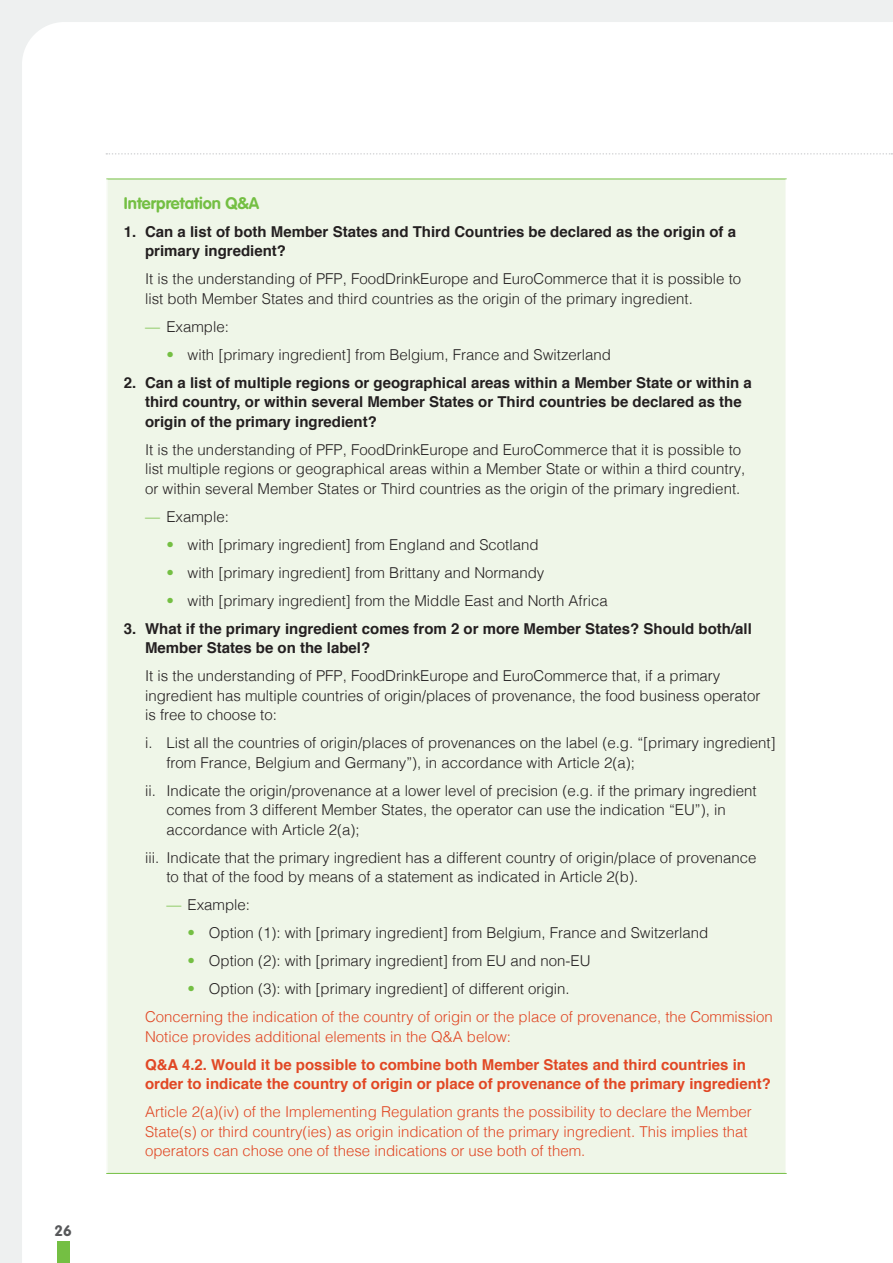
<style>
.page{position:relative;width:893px;height:1263px;background:#fff}
.page>*{position:absolute;margin:0;border:0;box-sizing:border-box;transform-origin:0 0}
.t1{font:700 16.5px "VAG Rounded Std";color:#74bf43}
.t2{font:300 15px/19.5px "Helvetica";color:#231f20}
.t3{font:300 15px/19.5px "Helvetica";color:#e14724}
.t4{font:700 15px/19.5px "Helvetica";color:#231f20}
.t5{font:700 15px/19.5px "Helvetica";color:#e14724}
.t6{font:700 15px "VAG Rounded Std";color:#57585a}
.s1{color:#74bf43}
.s2{color:#231f20}
</style>
<div class="page">
<div style="left:0;top:0;width:892px;height:1263px;background:#eef0f0"></div>
<div style="left:22px;top:22px;width:871px;height:1241px;background:#fff"></div>
<div style="left:57px;top:1242px;width:12px;height:21px;background:#74bf43"></div>
<svg style="left:106px;top:153px;width:786px;height:2px"></svg>
<div style="left:107px;top:179px;width:679px;height:994px;background:#eff6e8"></div>
<hr style="left:106px;top:179px;width:681px;height:1px;background:#74bf43">
<hr style="left:106px;top:1173px;width:681px;height:1px;background:#74bf43">
<hr style="left:106px;top:179px;width:1px;height:994px;background:#fff">
<hr style="left:785px;top:179px;width:2px;height:994px;background:#fff">
<p class="t6" style="left:54px;top:1222px;width:19px">26</p>
<p class="t1" style="left:124px;top:193px;width:137px">Interpretation Q&amp;A</p>
<p class="t4" style="left:145px;top:222px;width:592px;text-indent:-21px">1. Can a list of both Member States and Third Countries be declared as the origin of a primary ingredient?</p>
<p class="t2" style="left:145px;top:268px;width:598px">It is the understanding of PFP, FoodDrinkEurope and EuroCommerce that it is possible to list both Member States and third countries as the origin of the primary ingredient.</p>
<p class="t2" style="left:145px;top:316px;width:85px"><span class="s1">—</span> Example:</p>
<p class="t2" style="left:166px;top:344px;width:446px"><span class="s1">•</span> with [primary ingredient] from Belgium, France and Switzerland</p>
<p class="t4" style="left:145px;top:373px;width:608px;text-indent:-21px">2. Can a list of multiple regions or geographical areas within a Member State or within a third country, or within several Member States or Third countries be declared as the origin of the primary ingredient?</p>
<p class="t2" style="left:145px;top:439px;width:602px">It is the understanding of PFP, FoodDrinkEurope and EuroCommerce that it is possible to list multiple regions or geographical areas within a Member State or within a third country, or within several Member States or Third countries as the origin of the primary ingredient.</p>
<p class="t2" style="left:145px;top:506px;width:85px"><span class="s1">—</span> Example:</p>
<p class="t2" style="left:166px;top:534px;width:374px"><span class="s1">•</span> with [primary ingredient] from England and Scotland</p>
<p class="t2" style="left:166px;top:562px;width:379px"><span class="s1">•</span> with [primary ingredient] from Brittany and Normandy</p>
<p class="t2" style="left:166px;top:590px;width:443px"><span class="s1">•</span> with [primary ingredient] from the Middle East and North Africa</p>
<p class="t4" style="left:145px;top:619px;width:608px;text-indent:-21px">3. What if the primary ingredient comes from 2 or more Member States? Should both/all<br>Member States be on the label?</p>
<p class="t2" style="left:145px;top:665px;width:617px">It is the understanding of PFP, FoodDrinkEurope and EuroCommerce that, if a primary ingredient has multiple countries of origin/places of provenance, the food business operator is free to choose to:</p>
<p class="t2" style="left:166px;top:732px;width:611px;text-indent:-21px">i. List all the countries of origin/places of provenances on the label (e.g. “[primary ingredient] from France, Belgium and Germany”), in accordance with Article 2(a);</p>
<p class="t2" style="left:166px;top:780px;width:592px;text-indent:-21px">ii. Indicate the origin/provenance at a lower level of precision (e.g. if the primary ingredient comes from 3 different Member States, the operator can use the indication “EU”), in accordance with Article 2(a);</p>
<p class="t2" style="left:166px;top:847px;width:592px;text-indent:-21px">iii. Indicate that the primary ingredient has a different country of origin/place of provenance to that of the food by means of a statement as indicated in Article 2(b).</p>
<p class="t2" style="left:166px;top:894px;width:85px"><span class="s1">—</span> Example:</p>
<p class="t2" style="left:188px;top:922px;width:522px"><span class="s1">•</span> Option (1): with [primary ingredient] from Belgium, France and Switzerland</p>
<p class="t2" style="left:188px;top:950px;width:404px"><span class="s1">•</span> Option (2): with [primary ingredient] from EU and non-EU</p>
<p class="t3" style="left:145px;top:974px;width:629px;line-height:28px;text-indent:43px"><span class="s1">•</span> <span class="s2">Option (3): with [primary ingredient] of different origin.<br></span>Concerning the indication of the country of origin or the place of provenance, the Commission</p>
<p class="t3" style="left:145px;top:1026px;width:367px">Notice provides additional elements in the Q&amp;A below:</p>
<p class="t5" style="left:145px;top:1055px;width:627px">Q&amp;A 4.2. Would it be possible to combine both Member States and third countries in order to indicate the country of origin or place of provenance of the primary ingredient?</p>
<p class="t3" style="left:145px;top:1101px;width:608px">Article 2(a)(iv) of the Implementing Regulation grants the possibility to declare the Member<br>State(s) or third country(ies) as origin indication of the primary ingredient. This implies that operators can chose one of these indications or use both of them.</p>
</div>
